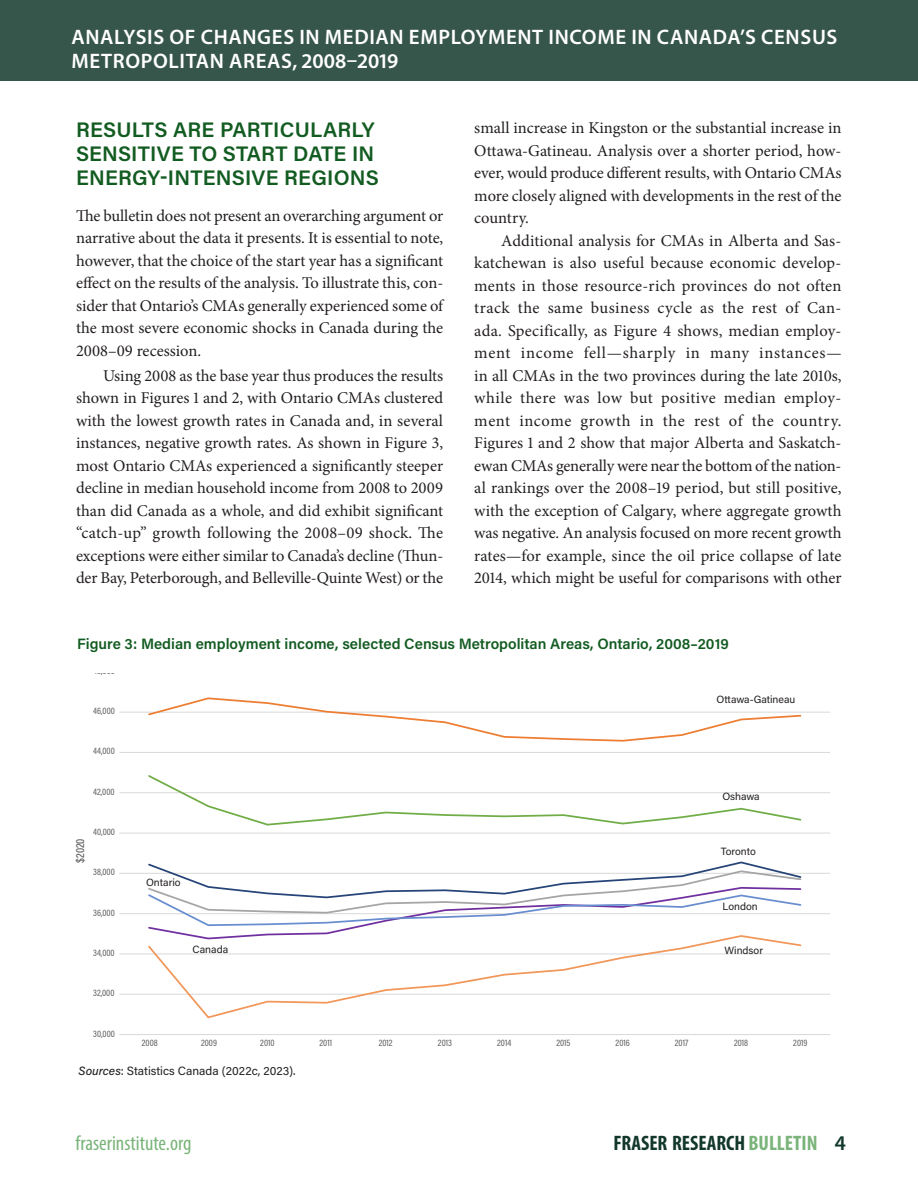
<style>
.page{position:relative;width:918px;height:1188px;background:#fff}
.page>*{position:absolute;margin:0;border:0;box-sizing:border-box;transform-origin:0 0}
.t1{font:600 21px/24px "Myriad Pro";letter-spacing:.03em;color:#fff}
.Head_2{font:600 21px/24px "Acumin Pro";letter-spacing:.01em;color:#125b21}
.t2{font:700 condensed 21px "Myriad Pro";color:#12372b}
.t3{font:condensed 21px "Myriad Pro";color:#7ab47a}
.text{font:16.5px/22.5px "Minion Pro";letter-spacing:-.005em;color:#231f20;text-align:justify}
.textleft{font:16.5px/22.5px "Minion Pro";color:#231f20;text-align:justify}
.figurehead{font:600 15px "Acumin Pro";color:#125b21}
.table_source{font:12px "Acumin Pro";color:#231f20}
.t4{font:500 11.85px "Acumin Pro Cond";color:#595959}
.table_source-2{font:10.5px "Acumin Pro";color:#231f20}
.t5{font:9.45px "Acumin Pro Cond";color:#595959}
.s1{font-weight:500;font-style:italic}
.s2{color:#7ab47a}
.s3{font-weight:600;font-stretch:normal}
</style>
<div class="page">
<div style="left:0;top:0;width:918px;height:81px;background:#36554b"></div>
<hr style="left:119px;top:994px;width:711px;height:1px;background:#d9d9d9">
<hr style="left:119px;top:954px;width:711px;height:1px;background:#d9d9d9">
<hr style="left:119px;top:913px;width:711px;height:1px;background:#d9d9d9">
<hr style="left:119px;top:873px;width:711px;height:1px;background:#d9d9d9">
<hr style="left:119px;top:833px;width:711px;height:1px;background:#d9d9d9">
<hr style="left:119px;top:792px;width:711px;height:1px;background:#d9d9d9">
<hr style="left:119px;top:752px;width:711px;height:1px;background:#d9d9d9">
<hr style="left:119px;top:712px;width:711px;height:1px;background:#d9d9d9">
<hr style="left:119px;top:673px;width:711px;height:1px;background:#d9d9d9">
<hr style="left:119px;top:1034px;width:711px;height:1px;background:#d9d9d9">
<svg style="left:147px;top:697px;width:655px;height:45px"></svg>
<svg style="left:148px;top:775px;width:654px;height:51px"></svg>
<svg style="left:147px;top:940px;width:656px;height:79px"></svg>
<svg style="left:148px;top:861px;width:654px;height:79px"></svg>
<p class="t1" style="left:71px;top:24px;width:768px">ANALYSIS OF CHANGES IN MEDIAN EMPLOYMENT INCOME IN CANADA’S CENSUS<br>METROPOLITAN AREAS, 2008–2019</p>
<p class="Head_2" style="left:76px;top:117px;width:304px">RESULTS ARE PARTICULARLY<br>SENSITIVE TO START DATE IN<br>ENERGY-INTENSIVE REGIONS</p>
<p class="textleft" style="left:76px;top:204px;width:369px">The bulletin does not present an overarching argument or narrative about the data it presents. It is essential to note, however, that the choice of the start year has a significant effect on the results of the analysis. To illustrate this, con&shy;sider that Ontario’s CMAs generally experienced some of the most severe economic shocks in Canada during the 2008–09 recession.</p>
<p class="text" style="left:76px;top:364px;width:369px;text-indent:27px">Using 2008 as the base year thus produces the results shown in Figures 1 and 2, with Ontario CMAs clustered with the lowest growth rates in Canada and, in several instances, negative growth rates. As shown in Figure 3, most Ontario CMAs experienced a significantly steeper decline in median household income from 2008 to 2009 than did Canada as a whole, and did exhibit significant “catch-up” growth following the 2008–09 shock. The exceptions were either similar to Canada’s decline (Thun&shy;der Bay, Peterborough, and Belleville-Quinte West) or the</p>
<p class="text" style="left:474px;top:117px;width:369px">small increase in Kingston or the substantial increase in Ottawa-Gatineau. Analysis over a shorter period, how&shy;ever, would produce different results, with Ontario CMAs more closely aligned with developments in the rest of the country.</p>
<p class="text" style="left:474px;top:230px;width:369px;text-indent:27px">Additional analysis for CMAs in Alberta and Sas&shy;katchewan is also useful because economic develop&shy;ments in those resource-rich provinces do not often track the same business cycle as the rest of Can&shy;ada. Specifically, as Figure 4 shows, median employ&shy;ment income fell—sharply in many instances— in all CMAs in the two provinces during the late 2010s, while there was low but positive median employ&shy;ment income growth in the rest of the country.<br>Figures 1 and 2 show that major Alberta and Saskatch&shy;ewan CMAs generally were near the bottom of the nation&shy;al rankings over the 2008–19 period, but still positive, with the exception of Calgary, where aggregate growth was negative. An analysis focused on more recent growth rates—for example, since the oil price collapse of late 2014, which might be useful for comparisons with other</p>
<p class="figurehead" style="left:77px;top:633px;width:653px">Figure 3: Median employment income, selected Census Metropolitan Areas, Ontario, 2008–2019</p>
<p class="t5" style="left:93px;top:664px;width:23px">48,000</p>
<p class="t5" style="left:93px;top:705px;width:23px">46,000</p>
<p class="t5" style="left:93px;top:745px;width:23px">44,000</p>
<p class="t5" style="left:93px;top:785px;width:23px">42,000</p>
<p class="t4" style="left:72px;top:863px;width:26px;rotate:-90deg">$2020</p>
<p class="t5" style="left:93px;top:826px;width:23px">40,000</p>
<p class="t5" style="left:93px;top:866px;width:23px">38,000</p>
<p class="t5" style="left:93px;top:906px;width:23px">36,000</p>
<p class="t5" style="left:93px;top:947px;width:23px">34,000</p>
<p class="t5" style="left:93px;top:987px;width:23px">32,000</p>
<p class="t5" style="left:93px;top:1027px;width:23px">30,000</p>
<p class="table_source-2" style="left:716px;top:692px;width:81px">Ottawa-Gatineau</p>
<p class="table_source-2" style="left:722px;top:789px;width:39px">Oshawa</p>
<p class="table_source-2" style="left:146px;top:875px;width:36px">Ontario</p>
<p class="table_source-2" style="left:721px;top:844px;width:36px">Toronto</p>
<p class="table_source-2" style="left:722px;top:899px;width:37px">London</p>
<p class="table_source-2" style="left:193px;top:942px;width:37px">Canada</p>
<p class="table_source-2" style="left:724px;top:943px;width:40px">Windsor</p>
<p class="t5" style="left:142px;top:1036px;width:17px">2008</p>
<p class="t5" style="left:201px;top:1036px;width:17px">2009</p>
<p class="t5" style="left:260px;top:1036px;width:16px">2010</p>
<p class="t5" style="left:320px;top:1036px;width:14px">2011</p>
<p class="t5" style="left:379px;top:1036px;width:15px">2012</p>
<p class="t5" style="left:438px;top:1036px;width:15px">2013</p>
<p class="t5" style="left:497px;top:1036px;width:16px">2014</p>
<p class="t5" style="left:556px;top:1036px;width:16px">2015</p>
<p class="t5" style="left:616px;top:1036px;width:16px">2016</p>
<p class="t5" style="left:675px;top:1036px;width:15px">2017</p>
<p class="t5" style="left:734px;top:1036px;width:16px">2018</p>
<p class="t5" style="left:793px;top:1036px;width:16px">2019</p>
<p class="table_source" style="left:79px;top:1062px;width:219px"><span class="s1">Sources</span>: Statistics Canada (2022c, 2023).</p>
<p class="t3" style="left:76px;top:1130px;width:117px">fraserinstitute.org</p>
<p class="t2" style="left:613px;top:1130px;width:234px">FRASER RESEARCH <span class="s2">BULLETIN</span> <span class="s3">4</span></p>
</div>
